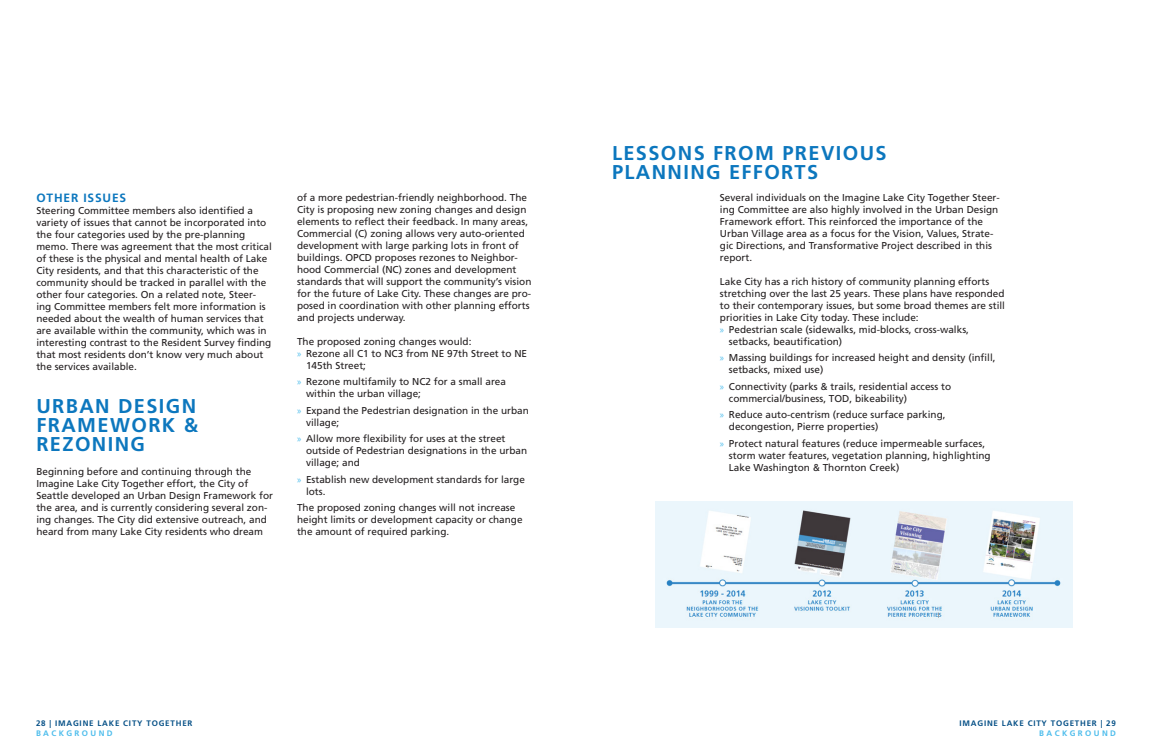
<style>
.page{position:relative;width:1152px;height:756px;background:#fff}
.page>*{position:absolute;margin:0;border:0;box-sizing:border-box;transform-origin:0 0}
.t1{font:700 20px/19px "Frutiger LT Std";letter-spacing:.07em;color:#0c77be;text-align:justify}
.t2{font:700 12px "Frutiger LT Std";letter-spacing:.07em;color:#0c77be}
.t3{font:10px/12px "Frutiger LT Std";color:#231f20}
.t4{font:700 8px "Frutiger LT Std";letter-spacing:.1em;color:#075187}
.t5{font:700 8px "Frutiger LT Std";letter-spacing:.3em;color:#4ebdec}
.s1{font-family:"Myriad Pro";color:#4ebdec}
</style>
<div class="page">
<img style="left:656px;top:501px;width:416px;height:127px">
<p class="t2" style="left:36px;top:191px;width:91px">OTHER ISSUES</p>
<p class="t3" style="left:36px;top:205px;width:237px">Steering Committee members also identified a variety of issues that cannot be incorporated into the four categories used by the pre-planning memo. There was agreement that the most critical of these is the physical and mental health of Lake City residents, and that this characteristic of the community should be tracked in parallel with the other four categories. On a related note, Steer&shy;ing Committee members felt more information is needed about the wealth of human services that are available within the community, which was in interesting contrast to the Resident Survey finding that most residents don’t know very much about the services available.</p>
<p class="t1" style="left:36px;top:397px;width:163px">URBAN DESIGN FRAMEWORK &amp; REZONING</p>
<p class="t3" style="left:36px;top:466px;width:238px">Beginning before and continuing through the Imagine Lake City Together effort, the City of Seattle developed an Urban Design Framework for the area, and is currently considering several zon&shy;ing changes. The City did extensive outreach, and heard from many Lake City residents who dream</p>
<p class="t3" style="left:297px;top:191px;width:236px">of a more pedestrian-friendly neighborhood. The City is proposing new zoning changes and design elements to reflect their feedback. In many areas, Commercial (C) zoning allows very auto-oriented development with large parking lots in front of buildings. OPCD proposes rezones to Neighbor&shy;hood Commercial (NC) zones and development standards that will support the community’s vision for the future of Lake City. These changes are pro&shy;posed in coordination with other planning efforts and projects underway.</p>
<p class="t3" style="left:297px;top:335px;width:176px">The proposed zoning changes would:</p>
<p class="t3" style="left:306px;top:347px;width:223px;text-indent:-9px"><span class="s1">»</span> Rezone all C1 to NC3 from NE 97th Street to NE<br>145th Street;</p>
<p class="t3" style="left:306px;top:376px;width:202px;text-indent:-9px"><span class="s1">»</span> Rezone multifamily to NC2 for a small area within the urban village;</p>
<p class="t3" style="left:306px;top:404px;width:224px;text-indent:-9px"><span class="s1">»</span> Expand the Pedestrian designation in the urban village;</p>
<p class="t3" style="left:306px;top:433px;width:223px;text-indent:-9px"><span class="s1">»</span> Allow more flexibility for uses at the street outside of Pedestrian designations in the urban village; and</p>
<p class="t3" style="left:306px;top:473px;width:220px;text-indent:-9px"><span class="s1">»</span> Establish new development standards for large lots.</p>
<p class="t3" style="left:297px;top:502px;width:227px">The proposed zoning changes will not increase height limits or development capacity or change the amount of required parking.</p>
<p class="t4" style="left:36px;top:719px;width:158px">28 | IMAGINE LAKE CITY TOGETHER</p>
<p class="t5" style="left:36px;top:728px;width:78px">BACKGROUND</p>
<p class="t1" style="left:612px;top:143px;width:276px">LESSONS FROM PREVIOUS<br>PLANNING EFFORTS</p>
<p class="t3" style="left:720px;top:191px;width:281px">Several individuals on the Imagine Lake City Together Steer&shy;ing Committee are also highly involved in the Urban Design Framework effort. This reinforced the importance of the Urban Village area as a focus for the Vision, Values, Strate&shy;gic Directions, and Transformative Project described in this report.</p>
<p class="t3" style="left:720px;top:275px;width:287px">Lake City has a rich history of community planning efforts stretching over the last 25 years. These plans have responded to their contemporary issues, but some broad themes are still priorities in Lake City today. These include:</p>
<p class="t3" style="left:729px;top:323px;width:242px;text-indent:-9px"><span class="s1">»</span> Pedestrian scale (sidewalks, mid-blocks, cross-walks, setbacks, beautification)</p>
<p class="t3" style="left:729px;top:352px;width:268px;text-indent:-9px"><span class="s1">»</span> Massing buildings for increased height and density (infill, setbacks, mixed use)</p>
<p class="t3" style="left:729px;top:380px;width:224px;text-indent:-9px"><span class="s1">»</span> Connectivity (parks &amp; trails, residential access to commercial/business, TOD, bikeability)</p>
<p class="t3" style="left:729px;top:409px;width:218px;text-indent:-9px"><span class="s1">»</span> Reduce auto-centrism (reduce surface parking, decongestion, Pierre properties)</p>
<p class="t3" style="left:729px;top:437px;width:263px;text-indent:-9px"><span class="s1">»</span> Protect natural features (reduce impermeable surfaces, storm water features, vegetation planning, highlighting<br>Lake Washington &amp; Thornton Creek)</p>
<p class="t4" style="left:960px;top:719px;width:158px">IMAGINE LAKE CITY TOGETHER | 29</p>
<p class="t5" style="left:1039px;top:728px;width:78px">BACKGROUND</p>
</div>
